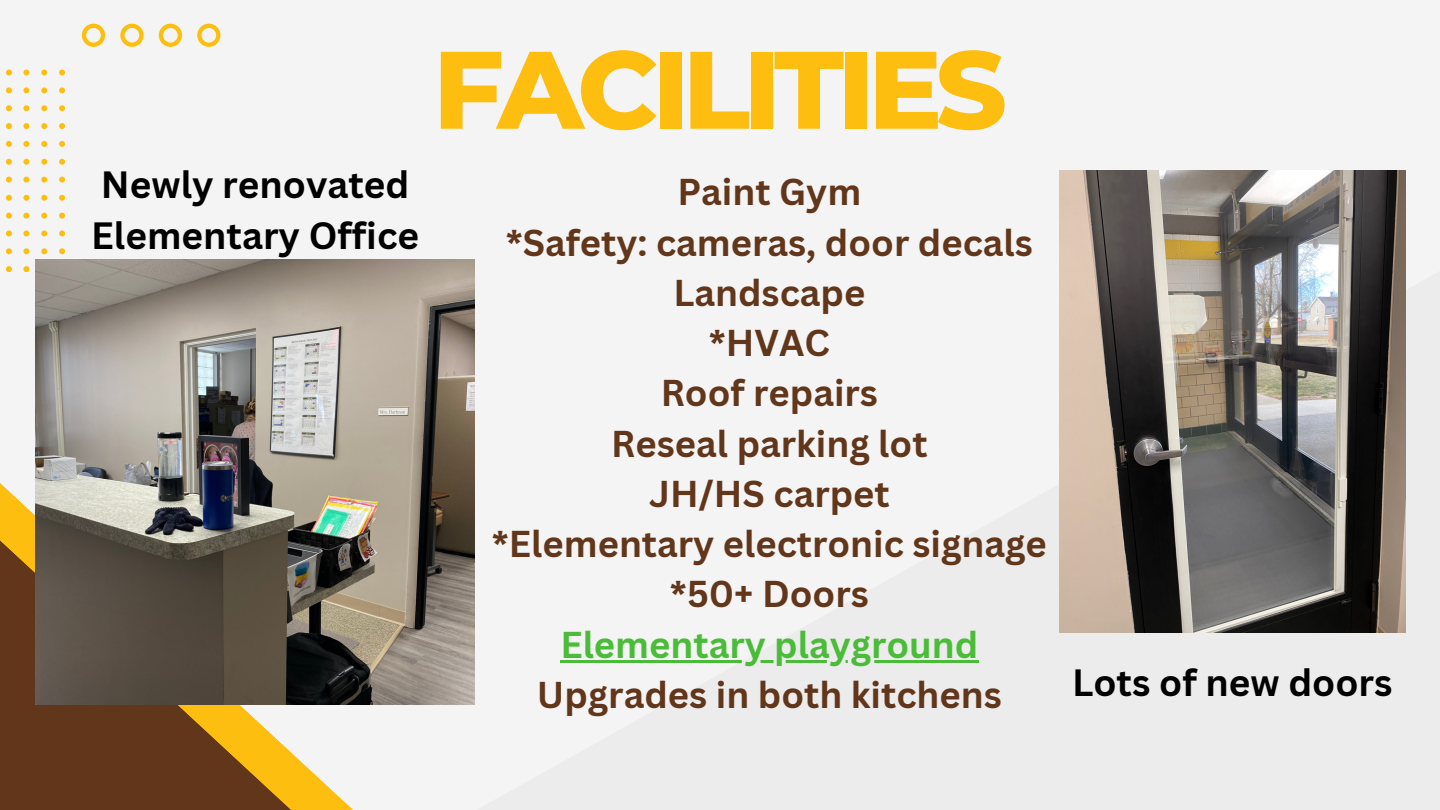
<style>
.page{position:relative;width:1440px;height:810px;background:#f4f4f4}
.page>*{position:absolute;margin:0;border:0;box-sizing:border-box;transform-origin:0 0}
.t1{font:800 110px "Montserrat";letter-spacing:-.06em;color:#febe10}
.t2{font:700 37px/51.8px "Canva Sans";color:#000}
.t3{font:700 36.4px "Canva Sans";color:#61361a}
.t4{font:700 36.4px "Canva Sans";color:#4bbc39}
</style>
<div class="page">
<svg style="left:0;top:259px;width:475px;height:551px"></svg>
<svg style="left:82px;top:24px;width:138px;height:23px"></svg>
<svg style="left:0;top:70px;width:65px;height:202px"></svg>
<img style="left:36px;top:260px;width:439px;height:445px">
<img style="left:1059px;top:171px;width:347px;height:462px">
<hr style="left:560px;top:660px;width:418px;height:3px;background:#4bbc39">
<p class="t2" style="left:91px;top:157px;width:329px">Newly renovated<br>Elementary Office</p>
<p class="t1" style="left:433px;top:22px;width:575px">FACILITIES</p>
<p class="t3" style="left:678px;top:167px;width:185px">Paint Gym</p>
<p class="t3" style="left:506px;top:217px;width:529px">*Safety: cameras, door decals</p>
<p class="t3" style="left:673px;top:267px;width:193px">Landscape</p>
<p class="t3" style="left:709px;top:317px;width:123px">*HVAC</p>
<p class="t3" style="left:661px;top:368px;width:219px">Roof repairs</p>
<p class="t3" style="left:611px;top:418px;width:318px">Reseal parking lot</p>
<p class="t3" style="left:649px;top:468px;width:242px">JH/HS carpet</p>
<p class="t3" style="left:492px;top:518px;width:556px">*Elementary electronic signage</p>
<p class="t3" style="left:670px;top:569px;width:200px">*50+ Doors</p>
<p class="t4" style="left:560px;top:619px;width:419px">Elementary playground</p>
<p class="t3" style="left:537px;top:669px;width:466px">Upgrades in both kitchens</p>
<p class="t2" style="left:1072px;top:656px;width:322px">Lots of new doors</p>
</div>
